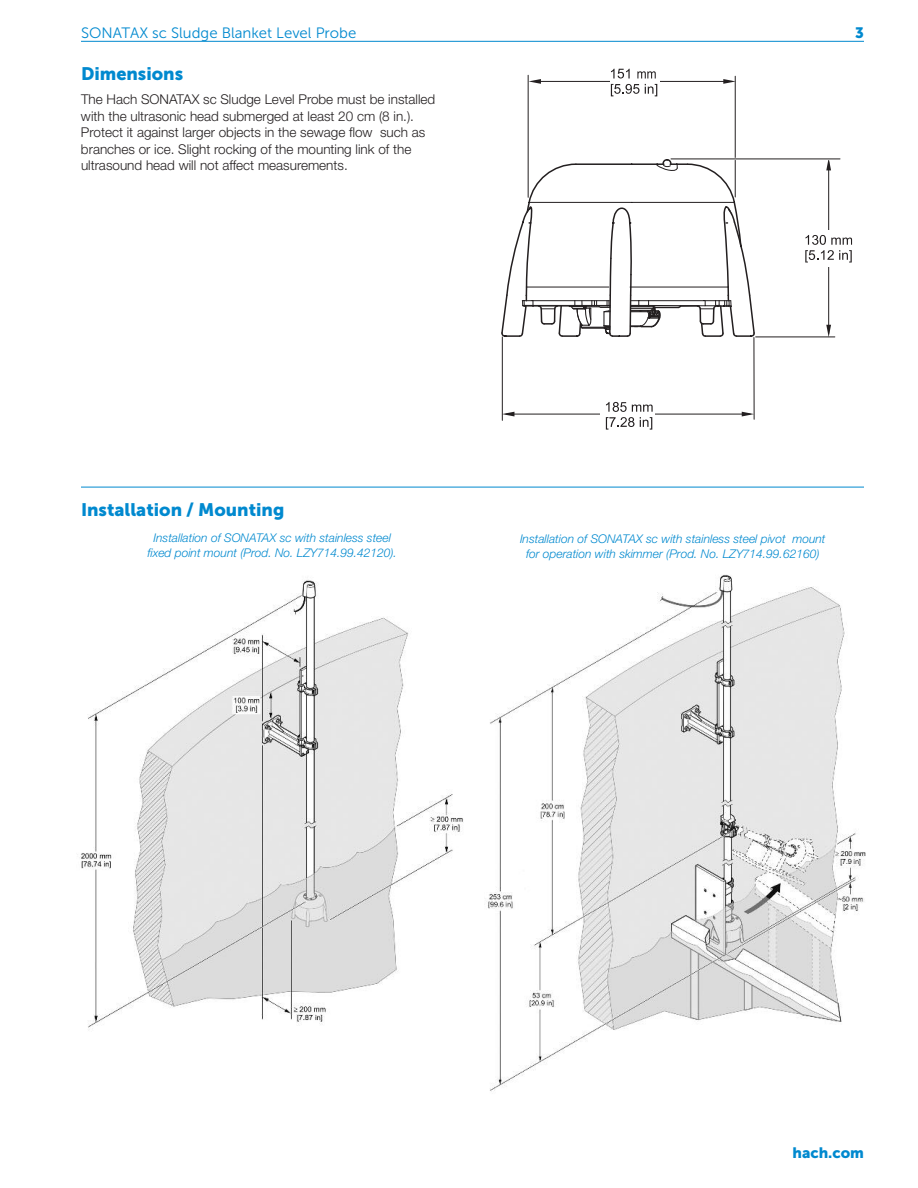
<style>
.page{position:relative;width:918px;height:1188px;background:#fff}
.page>*{position:absolute;margin:0;border:0;box-sizing:border-box;transform-origin:0 0}
.t1{font:18px "Museo Sans 900";color:#0089cf}
.t2{font:15px "Museo Sans 300";color:#0089cf}
.t3{font:15px "Museo Sans 900";color:#0089cf}
.t4{font:300 13.5px/16.5px "Helvetica Neue LT Std";color:#231f20}
.t5{font:italic 300 12px/15px "Helvetica Neue LT Std";color:#0089cf;text-align:center}
</style>
<div class="page">
<img style="left:80px;top:580px;width:383px;height:448px">
<img style="left:488px;top:574px;width:377px;height:518px">
<svg style="left:501px;top:158px;width:255px;height:180px"></svg>
<hr style="left:506px;top:414px;width:244px;height:1px;background:#231f20">
<hr style="left:754px;top:337px;width:1px;height:82px;background:#231f20">
<hr style="left:756px;top:337px;width:79px;height:1px;background:#231f20">
<hr style="left:502px;top:337px;width:1px;height:83px;background:#231f20">
<svg style="left:502px;top:412px;width:12px;height:4px"></svg>
<svg style="left:742px;top:412px;width:12px;height:4px"></svg>
<hr style="left:828px;top:162px;width:1px;height:171px;background:#231f20">
<svg style="left:826px;top:325px;width:5px;height:12px"></svg>
<svg style="left:826px;top:160px;width:5px;height:10px"></svg>
<hr style="left:601px;top:411px;width:54px;height:4px;background:#fff">
<svg style="left:606px;top:402px;width:47px;height:28px"></svg>
<hr style="left:827px;top:230px;width:4px;height:37px;background:#fff">
<svg style="left:805px;top:235px;width:47px;height:28px"></svg>
<hr style="left:735px;top:76px;width:1px;height:121px;background:#231f20">
<hr style="left:528px;top:75px;width:1px;height:122px;background:#231f20">
<hr style="left:671px;top:158px;width:169px;height:2px;background:#fff">
<hr style="left:534px;top:81px;width:198px;height:1px;background:#231f20">
<hr style="left:671px;top:159px;width:169px;height:1px;background:#231f20">
<svg style="left:528px;top:79px;width:13px;height:5px"></svg>
<svg style="left:723px;top:79px;width:13px;height:5px"></svg>
<hr style="left:610px;top:80px;width:50px;height:4px;background:#fff">
<svg style="left:611px;top:69px;width:19px;height:9px"></svg>
<svg style="left:637px;top:71px;width:19px;height:7px"></svg>
<svg style="left:611px;top:84px;width:46px;height:12px"></svg>
<hr style="left:81px;top:41px;width:783px;height:1px;background:#0089cf">
<hr style="left:81px;top:487px;width:783px;height:1px;background:#0089cf">
<p class="t2" style="left:81px;top:24px;width:277px">SONATAX sc Sludge Blanket Level Probe</p>
<p class="t3" style="left:855px;top:24px;width:10px">3</p>
<h1 class="t1" style="left:81px;top:64px;width:104px">Dimensions</h1>
<p class="t4" style="left:81px;top:92px;width:356px">The Hach SONATAX sc Sludge Level Probe must be installed with the ultrasonic head submerged at least 20 cm (8 in.).<br>Protect it against larger objects in the sewage flow such as branches or ice. Slight rocking of the mounting link of the ultrasound head will not affect measurements.</p>
<h1 class="t1" style="left:81px;top:499px;width:205px">Installation / Mounting</h1>
<p class="t5" style="left:148px;top:532px;width:251px">Installation of SONATAX sc with stainless steel fixed point mount (Prod. No. LZY714.99.42120).</p>
<p class="t5" style="left:520px;top:532px;width:307px">Installation of SONATAX sc with stainless steel pivot mount for operation with skimmer (Prod. No. LZY714.99.62160)</p>
<p class="t3" style="left:792px;top:1144px;width:73px">hach.com</p>
</div>
